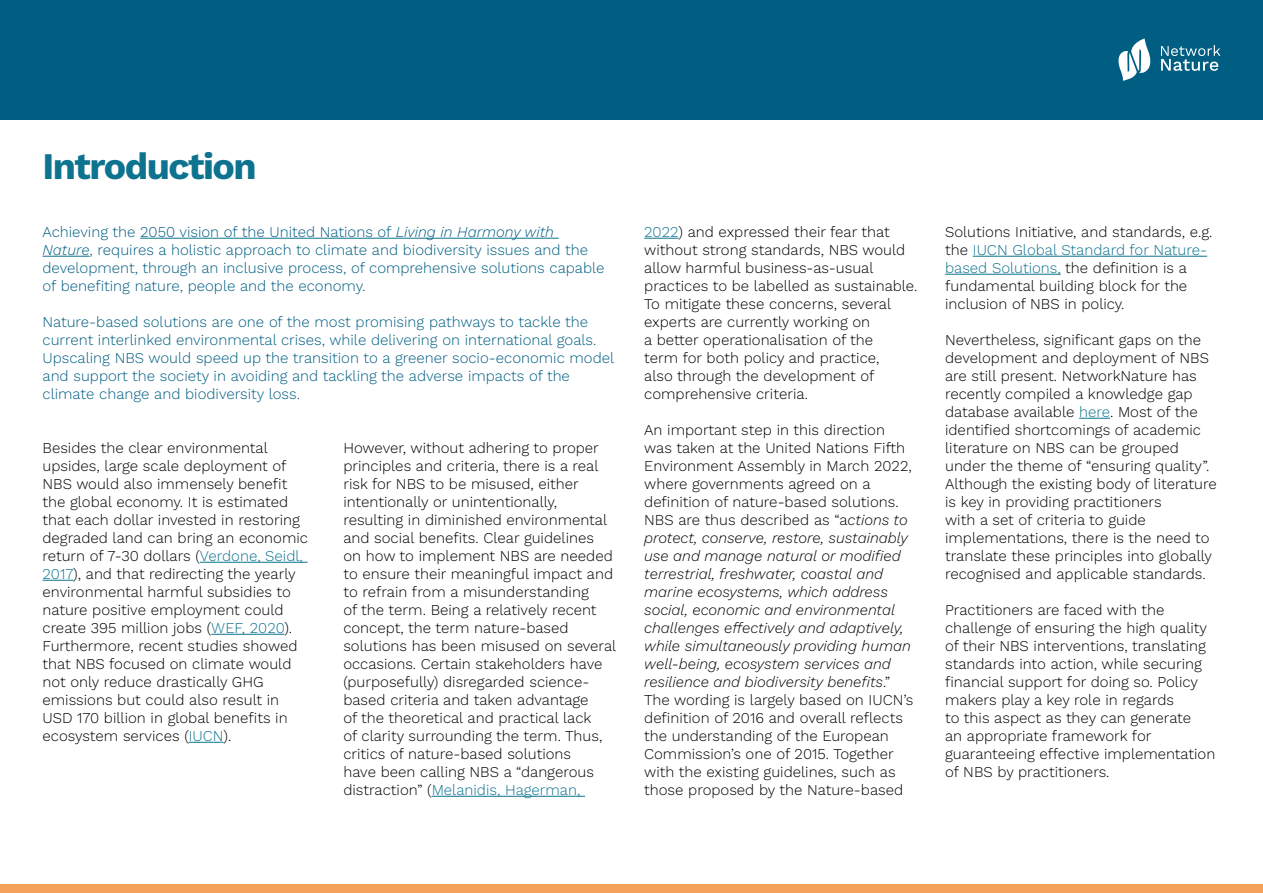
<style>
.page{position:relative;width:1263px;height:893px;background:#fff}
.page>*{position:absolute;margin:0;border:0;box-sizing:border-box;transform-origin:0 0}
.H01{font:700 37.5px "Work Sans";letter-spacing:-.04em;color:#0d738f}
.RAW{font:300 15px/18px "Work Sans";color:#000}
.RAW-2{font:300 15px/18px "Work Sans";color:#005e82}
.s1{font-style:italic}
.s2{color:#0d738f}
</style>
<div class="page">
<div style="left:0;top:0;width:1263px;height:119px;background:#005e82"></div>
<div style="left:0;top:884px;width:1263px;height:9px;background:#f6a15a"></div>
<svg style="left:1161px;top:45px;width:59px;height:26px"></svg>
<svg style="left:1118px;top:38px;width:33px;height:43px"></svg>
<hr style="left:140px;top:238px;width:419px;height:1px;background:#0d738f">
<hr style="left:43px;top:256px;width:47px;height:1px;background:#0d738f">
<hr style="left:200px;top:562px;width:108px;height:1px;background:#0d738f">
<hr style="left:43px;top:580px;width:30px;height:1px;background:#0d738f">
<hr style="left:211px;top:634px;width:73px;height:1px;background:#0d738f">
<hr style="left:189px;top:742px;width:34px;height:1px;background:#0d738f">
<hr style="left:432px;top:796px;width:153px;height:1px;background:#0d738f">
<hr style="left:644px;top:238px;width:34px;height:1px;background:#0d738f">
<hr style="left:973px;top:256px;width:234px;height:1px;background:#0d738f">
<hr style="left:945px;top:274px;width:116px;height:1px;background:#0d738f">
<hr style="left:1079px;top:418px;width:31px;height:1px;background:#0d738f">
<p class="H01" style="left:43px;top:138px;width:216px">Introduction</p>
<p class="RAW-2" style="left:43px;top:222px;width:563px">Achieving the 2050 vision of the United Nations of <span class="s1">Living in Harmony with Nature</span>, requires a holistic approach to climate and biodiversity issues and the development, through an inclusive process, of comprehensive solutions capable of benefiting nature, people and the economy.</p>
<p class="RAW-2" style="left:43px;top:312px;width:573px">Nature-based solutions are one of the most promising pathways to tackle the current interlinked environmental crises, while delivering on international goals.<br>Upscaling NBS would speed up the transition to a greener socio-economic model and support the society in avoiding and tackling the adverse impacts of the climate change and biodiversity loss.</p>
<p class="RAW" style="left:43px;top:438px;width:267px">Besides the clear environmental upsides, large scale deployment of NBS would also immensely benefit the global economy. It is estimated that each dollar invested in restoring degraded land can bring an economic return of 7-30 dollars (<span class="s2">Verdone, Seidl, 2017</span>), and that redirecting the yearly environmental harmful subsidies to nature positive employment could create 395 million jobs (<span class="s2">WEF, 2020</span>).<br>Furthermore, recent studies showed that NBS focused on climate would not only reduce drastically GHG emissions but could also result in USD 170 billion in global benefits in ecosystem services (<span class="s2">IUCN</span>).</p>
<p class="RAW" style="left:343px;top:438px;width:274px">However, without adhering to proper principles and criteria, there is a real risk for NBS to be misused, either intentionally or unintentionally, resulting in diminished environmental and social benefits. Clear guidelines<br>on how to implement NBS are needed to ensure their meaningful impact and to refrain from a misunderstanding<br>of the term. Being a relatively recent concept, the term nature-based solutions has been misused on several occasions. Certain stakeholders have (purposefully) disregarded science&shy;based criteria and taken advantage<br>of the theoretical and practical lack<br>of clarity surrounding the term. Thus, critics of nature-based solutions<br>have been calling NBS a “dangerous distraction” (<span class="s2">Melanidis, Hagerman,</span></p>
<p class="RAW" style="left:644px;top:222px;width:275px"><span class="s2">2022</span>) and expressed their fear that without strong standards, NBS would allow harmful business-as-usual practices to be labelled as sustainable.<br>To mitigate these concerns, several experts are currently working on<br>a better operationalisation of the<br>term for both policy and practice,<br>also through the development of comprehensive criteria.</p>
<p class="RAW" style="left:644px;top:420px;width:271px">An important step in this direction was taken at the United Nations Fifth Environment Assembly in March 2022, where governments agreed on a definition of nature-based solutions.<br>NBS are thus described as “a<span class="s1">ctions to protect, conserve, restore, sustainably use and manage natural or modified terrestrial, freshwater, coastal and marine ecosystems, which address social, economic and environmental challenges effectively and adaptively, while simultaneously providing human well-being, ecosystem services and resilience and biodiversity benefits</span>.” The wording is largely based on IUCN’s definition of 2016 and overall reflects the understanding of the European Commission’s one of 2015. Together with the existing guidelines, such as those proposed by the Nature-based</p>
<p class="RAW" style="left:945px;top:222px;width:269px">Solutions Initiative, and standards, e.g. the <span class="s2">IUCN Global Standard for Nature&shy;based Solutions,</span> the definition is a fundamental building block for the inclusion of NBS in policy.</p>
<p class="RAW" style="left:945px;top:330px;width:273px">Nevertheless, significant gaps on the development and deployment of NBS are still present. NetworkNature has recently compiled a knowledge gap database available <span class="s2">here</span>. Most of the identified shortcomings of academic literature on NBS can be grouped under the theme of “ensuring quality”.<br>Although the existing body of literature is key in providing practitioners<br>with a set of criteria to guide implementations, there is the need to translate these principles into globally recognised and applicable standards.</p>
<p class="RAW" style="left:945px;top:600px;width:272px">Practitioners are faced with the challenge of ensuring the high quality of their NBS interventions, translating standards into action, while securing financial support for doing so. Policy makers play a key role in regards<br>to this aspect as they can generate<br>an appropriate framework for guaranteeing effective implementation of NBS by practitioners.</p>
</div>
